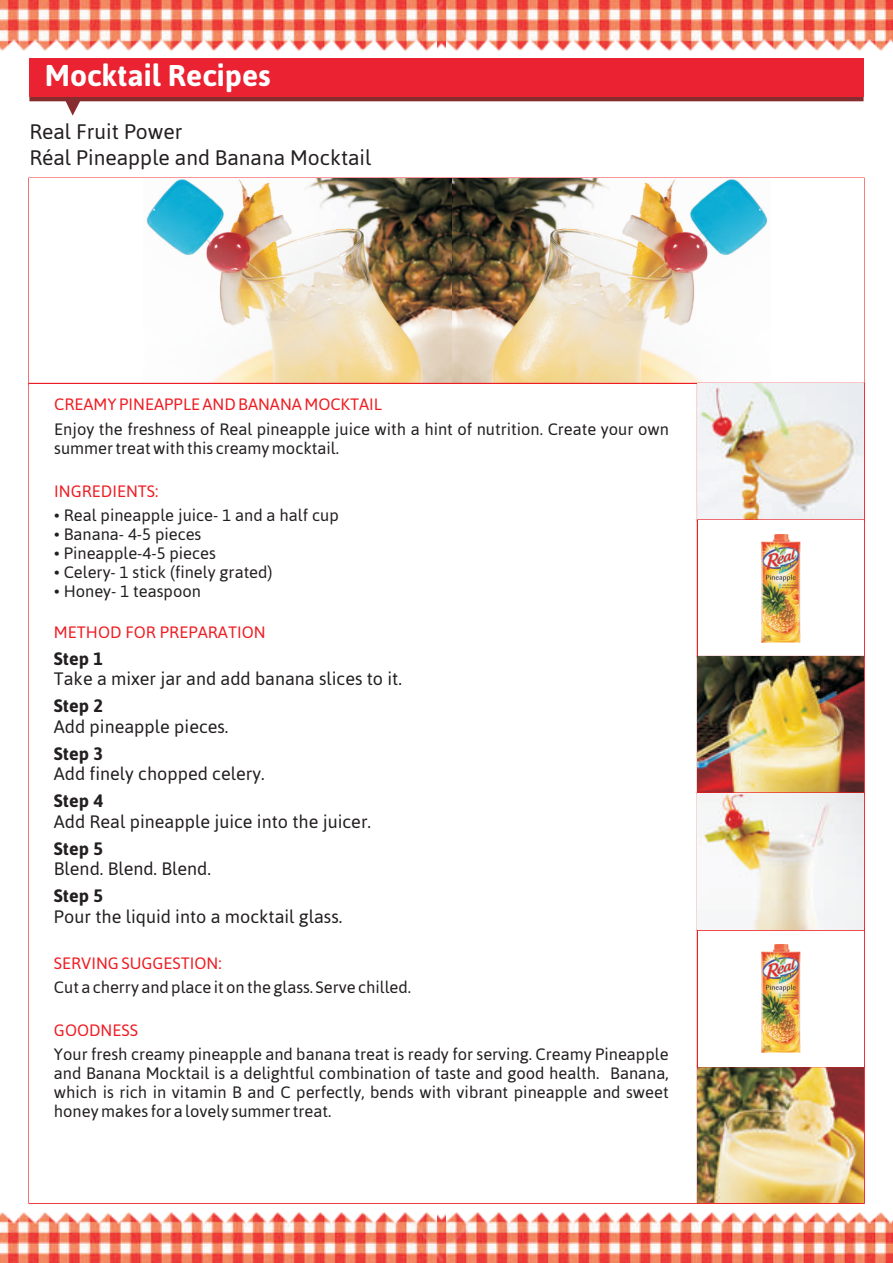
<style>
.page{position:relative;width:893px;height:1263px;background:#fff}
.page>*{position:absolute;margin:0;border:0;box-sizing:border-box;transform-origin:0 0}
.t1{font:700 30px "Asap";color:#fff}
.t2{font:21px/26.7px "Asap";color:#231f20}
.t3{font:18px "Asap";color:#231f20}
.t4{font:700 18px "Asap";color:#231f20}
.t5{font:16.5px/18.9px "Asap";color:#231f20}
.t6{font:16.5px "Asap";color:#ee1d23}
</style>
<div class="page">
<img style="left:446px;top:0;width:447px;height:51px">
<img style="left:0;top:0;width:446px;height:51px">
<img style="left:446px;top:1212px;width:447px;height:51px">
<img style="left:0;top:1212px;width:446px;height:51px">
<img style="left:144px;top:179px;width:309px;height:204px">
<img style="left:453px;top:179px;width:317px;height:204px">
<div style="left:697px;top:383px;width:168px;height:138px;border:2px solid #ee1d23"></div>
<img style="left:698px;top:384px;width:165px;height:135px">
<div style="left:697px;top:1065px;width:168px;height:139px;border:2px solid #ee1d23"></div>
<img style="left:698px;top:1067px;width:165px;height:136px">
<div style="left:697px;top:519px;width:168px;height:139px;border:2px solid #ee1d23"></div>
<div style="left:698px;top:520px;width:165px;height:137px;background:#fff"></div>
<div style="left:697px;top:656px;width:168px;height:138px;border:2px solid #ee1d23"></div>
<img style="left:698px;top:657px;width:165px;height:135px">
<div style="left:697px;top:929px;width:168px;height:138px;border:2px solid #ee1d23"></div>
<div style="left:698px;top:930px;width:165px;height:136px;background:#fff"></div>
<div style="left:697px;top:792px;width:168px;height:139px;border:2px solid #ee1d23"></div>
<svg style="left:698px;top:793px;width:165px;height:137px;fill:#f2f3f3"></svg>
<img style="left:761px;top:535px;width:39px;height:108px">
<img style="left:761px;top:944px;width:39px;height:108px">
<svg style="left:29px;top:97px;width:834px;height:19px"></svg>
<div style="left:29px;top:58px;width:834px;height:39px;background:#ea2231"></div>
<h1 class="t1" style="left:45px;top:58px;width:227px">Mocktail Recipes</h1>
<p class="t2" style="left:29px;top:118px;width:343px">Real Fruit Power<br>Réal Pineapple and Banana Mocktail</p>
<p class="t6" style="left:54px;top:395px;width:329px">CREAMY PINEAPPLE AND BANANA MOCKTAIL</p>
<p class="t5" style="left:54px;top:419px;width:616px">Enjoy the freshness of Real pineapple juice with a hint of nutrition. Create your own summer treat with this creamy mocktail.</p>
<p class="t6" style="left:54px;top:481px;width:106px">INGREDIENTS:</p>
<p class="t5" style="left:54px;top:525px;width:149px">• Banana- 4-5 pieces</p>
<p class="t5" style="left:54px;top:543px;width:163px">• Pineapple-4-5 pieces</p>
<p class="t5" style="left:54px;top:562px;width:220px">• Celery- 1 stick (finely grated)</p>
<p class="t5" style="left:54px;top:581px;width:148px">• Honey- 1 teaspoon</p>
<p class="t5" style="left:54px;top:506px;width:286px">• Real pineapple juice- 1 and a half cup</p>
<p class="t6" style="left:54px;top:623px;width:213px">METHOD FOR PREPARATION</p>
<p class="t4" style="left:54px;top:648px;width:51px">Step 1</p>
<p class="t3" style="left:54px;top:668px;width:350px">Take a mixer jar and add banana slices to it.</p>
<p class="t4" style="left:54px;top:695px;width:51px">Step 2</p>
<p class="t3" style="left:54px;top:716px;width:176px">Add pineapple pieces.</p>
<p class="t4" style="left:54px;top:743px;width:51px">Step 3</p>
<p class="t3" style="left:54px;top:763px;width:212px">Add finely chopped celery.</p>
<p class="t4" style="left:54px;top:790px;width:51px">Step 4</p>
<p class="t3" style="left:54px;top:811px;width:319px">Add Real pineapple juice into the juicer.</p>
<p class="t4" style="left:54px;top:838px;width:51px">Step 5</p>
<p class="t3" style="left:54px;top:858px;width:159px">Blend. Blend. Blend.</p>
<p class="t4" style="left:54px;top:885px;width:51px">Step 5</p>
<p class="t3" style="left:54px;top:906px;width:290px">Pour the liquid into a mocktail glass.</p>
<p class="t6" style="left:54px;top:953px;width:169px">SERVING SUGGESTION:</p>
<p class="t5" style="left:54px;top:978px;width:359px">Cut a cherry and place it on the glass. Serve chilled.</p>
<p class="t6" style="left:54px;top:1020px;width:86px">GOODNESS</p>
<p class="t5" style="left:54px;top:1045px;width:616px;text-align:justify">Your fresh creamy pineapple and banana treat is ready for serving. Creamy Pineapple and Banana Mocktail is a delightful combination of taste and good health. Banana, which is rich in vitamin B and C perfectly, bends with vibrant pineapple and sweet honey makes for a lovely summer treat.</p>
</div>
